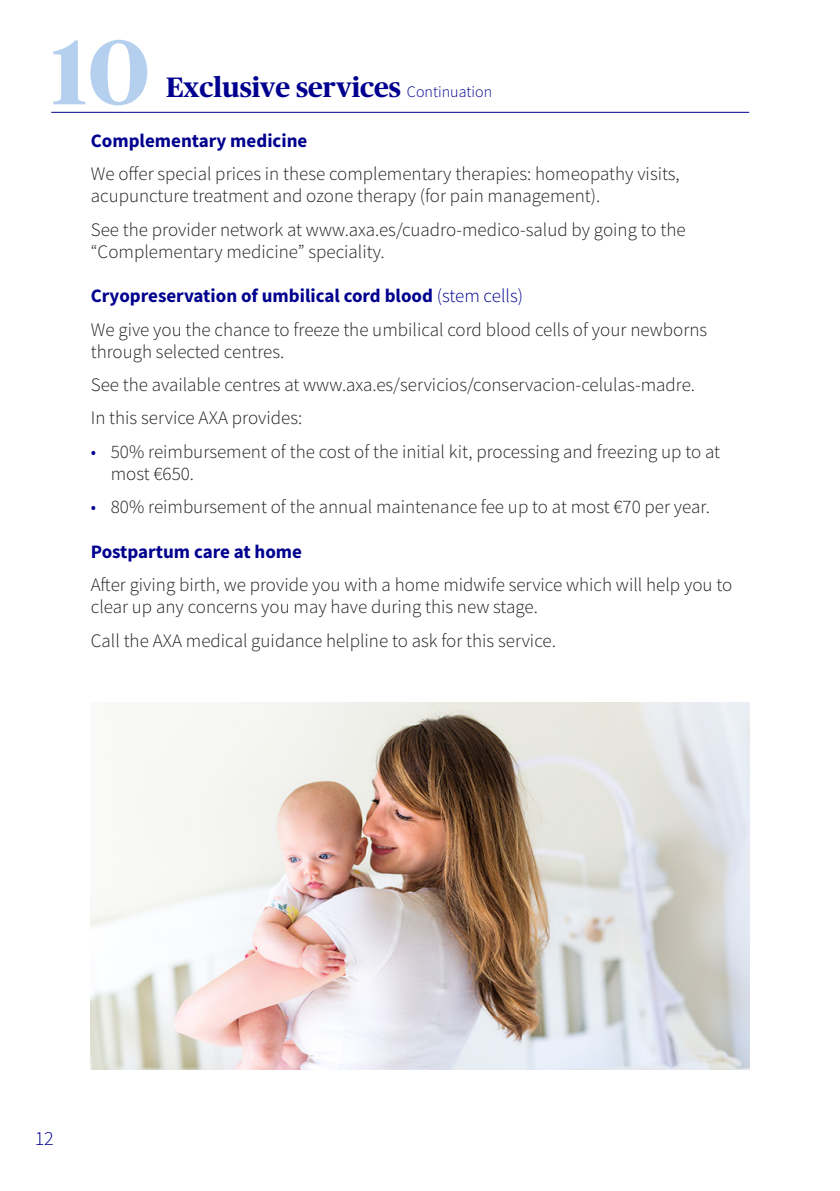
<style>
.page{position:relative;width:840px;height:1191px;background:#fff}
.page>*{position:absolute;margin:0;border:0;box-sizing:border-box;transform-origin:0 0}
.t1{font:700 91.6px "Publico Headline";color:#b5d0ee}
.t2{font:700 28px "Publico Headline";color:#00008f}
.t3{font:300 20px "Source Sans Pro";color:#00008f}
.t4{font:300 19px/22px "Source Sans Pro";color:#231f20}
.t5{font:700 19px "Source Sans Pro";color:#00008f}
.s1{font-family:"Source Sans Pro";font-weight:300;font-size:16px}
.s2{font-weight:700;color:#00008f}
.s3{color:#00008f}
</style>
<div class="page">
<hr style="left:51px;top:112px;width:115px;height:1px;background:#00008f">
<hr style="left:166px;top:112px;width:582px;height:1px;background:#00008f">
<img style="left:90px;top:702px;width:658px;height:367px">
<h1 class="t1" style="left:51px;top:6px;width:100px">10</h1>
<h2 class="t2" style="left:166px;top:67px;width:327px">Exclusive services <span class="s1">Continuation</span></h2>
<p class="t5" style="left:91px;top:128px;width:218px">Complementary medicine</p>
<p class="t4" style="left:91px;top:163px;width:590px">We offer special prices in these complementary therapies: homeopathy visits, acupuncture treatment and ozone therapy (for pain management).</p>
<p class="t4" style="left:91px;top:218px;width:596px">See the provider network at www.axa.es/cuadro-medico-salud by going to the “Complementary medicine” speciality.</p>
<p class="t4" style="left:91px;top:279px;width:617px;line-height:33.4px"><span class="s2">Cryopreservation of umbilical cord blood</span> <span class="s3">(stem cells)<br></span>We give you the chance to freeze the umbilical cord blood cells of your newborns</p>
<p class="t4" style="left:91px;top:335px;width:605px;line-height:33.4px">through selected centres.<br>See the available centres at www.axa.es/servicios/conservacion-celulas-madre.<br>In this service AXA provides:</p>
<p class="t4" style="left:111px;top:440px;width:610px;text-indent:-20px"><span class="s3">•</span> 50% reimbursement of the cost of the initial kit, processing and freezing up to at most €650.</p>
<p class="t4" style="left:91px;top:496px;width:620px"><span class="s3">•</span> 80% reimbursement of the annual maintenance fee up to at most €70 per year.</p>
<p class="t5" style="left:91px;top:538px;width:213px">Postpartum care at home</p>
<p class="t4" style="left:91px;top:574px;width:642px">After giving birth, we provide you with a home midwife service which will help you to clear up any concerns you may have during this new stage.</p>
<p class="t4" style="left:91px;top:629px;width:466px">Call the AXA medical guidance helpline to ask for this service.</p>
<p class="t3" style="left:35px;top:1125px;width:21px">12</p>
</div>
